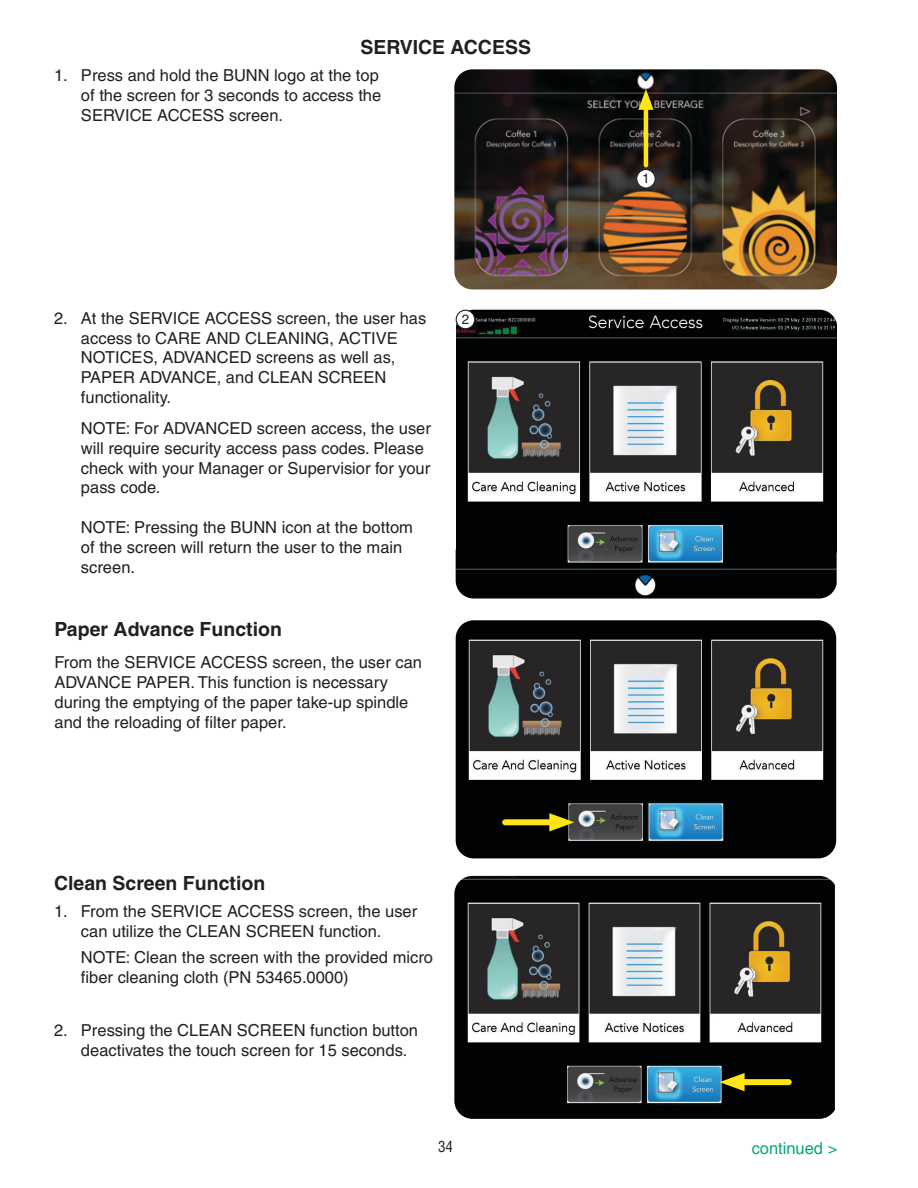
<style>
.page{position:relative;width:918px;height:1188px;background:#fff}
.page>*{position:absolute;margin:0;border:0;box-sizing:border-box;transform-origin:0 0}
.t1{font:700 19.5px "Helvetica LT Pro";color:#231f20}
.t2{font:16.5px/19.8px "Helvetica LT Pro";color:#231f20}
.t3{font:16.5px "Helvetica LT Pro";color:#00ac68}
.t4{font:condensed 15px "Helvetica LT Pro";color:#231f20}
.t5{font:13.5px "Helvetica LT Pro";color:#231f20}
</style>
<div class="page">
<img style="left:456px;top:565px;width:381px;height:34px">
<img style="left:456px;top:310px;width:381px;height:255px">
<img style="left:456px;top:620px;width:380px;height:238px">
<div style="left:505px;top:819px;width:55px;height:6px;background:#ffe513"></div>
<svg style="left:549px;top:813px;width:25px;height:18px"></svg>
<img style="left:454px;top:876px;width:381px;height:243px">
<div style="left:734px;top:1079px;width:55px;height:6px;background:#ffe513"></div>
<svg style="left:719px;top:1073px;width:26px;height:18px"></svg>
<img style="left:454px;top:69px;width:383px;height:220px">
<div style="left:637px;top:170px;width:18px;height:18px;background:#fff;border-radius:50%"></div>
<div style="left:636px;top:169px;width:20px;height:20px;border:1px solid #231f20;border-radius:50%"></div>
<div style="left:456px;top:310px;width:19px;height:19px;background:#fff;border-radius:50%"></div>
<div style="left:456px;top:310px;width:19px;height:19px;border:1px solid #231f20;border-radius:50%"></div>
<hr style="left:644px;top:102px;width:4px;height:63px;background:#ffe513">
<svg style="left:638px;top:89px;width:16px;height:21px"></svg>
<p class="t1" style="left:361px;top:35px;width:172px">SERVICE ACCESS</p>
<p class="t2" style="left:81px;top:65px;width:302px;text-indent:-27px">1. Press and hold the BUNN logo at the top of the screen for 3 seconds to access the<br>SERVICE ACCESS screen.</p>
<p class="t2" style="left:81px;top:308px;width:347px;text-indent:-27px">2. At the SERVICE ACCESS screen, the user has access to CARE AND CLEANING, ACTIVE NOTICES, ADVANCED screens as well as, PAPER ADVANCE, and CLEAN SCREEN functionality.</p>
<p class="t2" style="left:81px;top:418px;width:351px">NOTE: For ADVANCED screen access, the user will require security access pass codes. Please check with your Manager or Supervisior for your pass code.</p>
<p class="t2" style="left:81px;top:517px;width:333px">NOTE: Pressing the BUNN icon at the bottom of the screen will return the user to the main screen.</p>
<p class="t1" style="left:55px;top:617px;width:229px">Paper Advance Function</p>
<p class="t2" style="left:55px;top:653px;width:369px">From the SERVICE ACCESS screen, the user can ADVANCE PAPER. This function is necessary during the emptying of the paper take-up spindle and the reloading of filter paper.</p>
<p class="t5" style="left:462px;top:312px;width:9px">2</p>
<p class="t1" style="left:54px;top:872px;width:213px">Clean Screen Function</p>
<p class="t2" style="left:54px;top:901px;width:365px;text-align:center">1. From the SERVICE ACCESS screen, the user can utilize the CLEAN SCREEN function.</p>
<p class="t2" style="left:81px;top:948px;width:354px">NOTE: Clean the screen with the provided micro fiber cleaning cloth (PN 53465.0000)</p>
<p class="t2" style="left:81px;top:1020px;width:339px;text-indent:-27px">2. Pressing the CLEAN SCREEN function button deactivates the touch screen for 15 seconds.</p>
<p class="t4" style="left:438px;top:1137px;width:16px">34</p>
<p class="t5" style="left:642px;top:171px;width:9px">1</p>
<p class="t3" style="left:752px;top:1139px;width:87px">continued &gt;</p>
</div>
